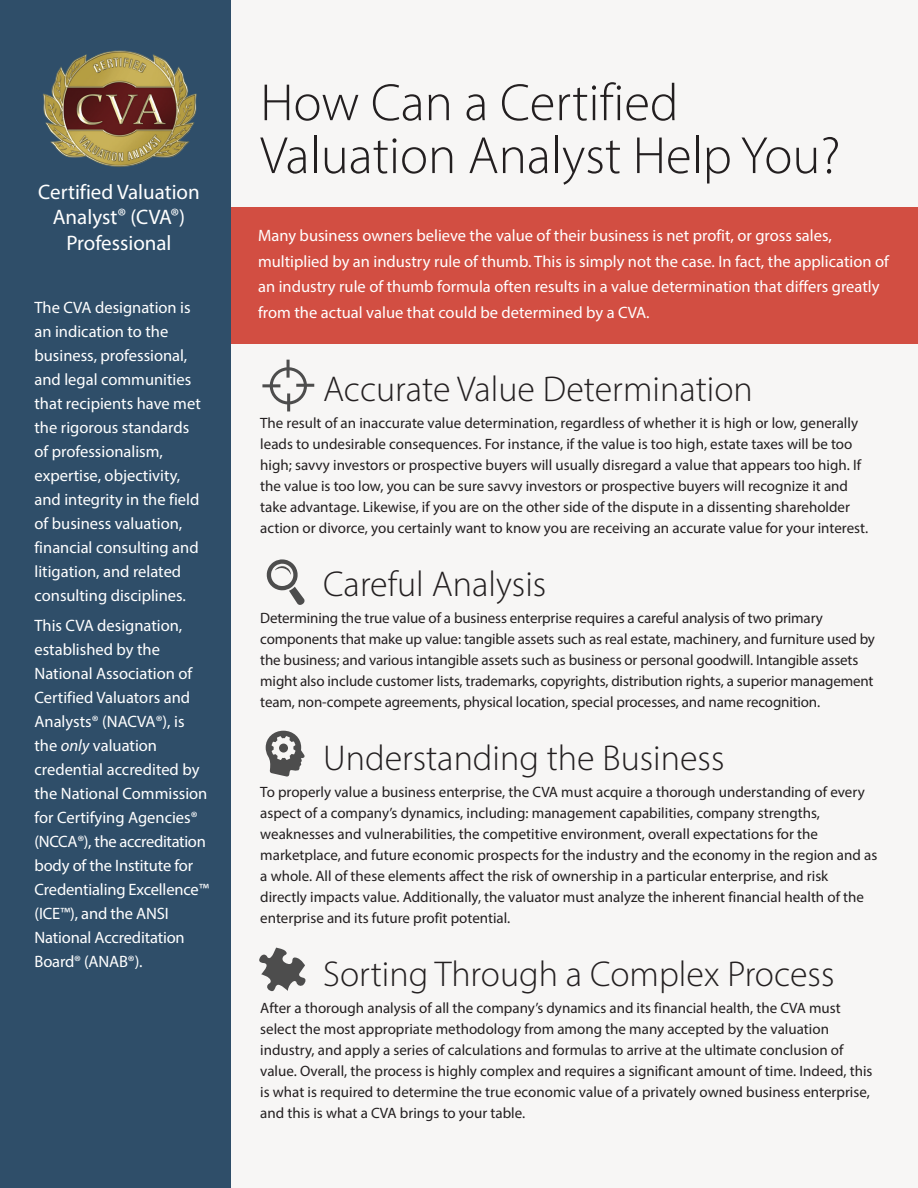
<style>
.page{position:relative;width:918px;height:1188px;background:#fff}
.page>*{position:absolute;margin:0;border:0;box-sizing:border-box;transform-origin:0 0}
.t1{font:300 52.8px/52.9px "Myriad Pro";color:#231f20}
.t2{font:300 36px "Myriad Pro";color:#231f20}
.t3{font:21px/25.2px "Myriad Pro";color:#fff;text-align:center}
.t4{font:16.5px/24px "Myriad Pro";color:#fff}
.t5{font:15px/21px "Myriad Pro";color:#231f20}
.s1{font-style:italic}
</style>
<div class="page">
<div style="left:215px;top:0;width:703px;height:1188px;background:#f7f6f5"></div>
<div style="left:224px;top:207px;width:694px;height:136px;background:#d24e42"></div>
<div style="left:0;top:0;width:230px;height:1188px;background:#2f4e69"></div>
<img style="left:43px;top:50px;width:154px;height:117px">
<svg style="left:266px;top:559px;width:39px;height:46px"></svg>
<svg style="left:262px;top:360px;width:52px;height:51px"></svg>
<svg style="left:266px;top:731px;width:39px;height:46px"></svg>
<svg style="left:259px;top:948px;width:47px;height:44px"></svg>
<p class="t3" style="left:38px;top:179px;width:163px">Certified Valuation<br>Analyst® (CVA®)<br>Professional</p>
<p class="t4" style="left:34px;top:295px;width:168px">The CVA designation is an indication to the business, professional, and legal communities that recipients have met the rigorous standards of professionalism, expertise, objectivity, and integrity in the field of business valuation, financial consulting and litigation, and related consulting disciplines.</p>
<p class="t4" style="left:34px;top:614px;width:176px">This CVA designation, established by the<br>National Association of<br>Certified Valuators and<br>Analysts® (NACVA®), is the <span class="s1">only</span> valuation credential accredited by the National Commission for Certifying Agencies® (NCCA®), the accreditation body of the Institute for<br>Credentialing Excellence™ (ICE™), and the ANSI<br>National Accreditation<br>Board® (ANAB®).</p>
<p class="t1" style="left:260px;top:76px;width:582px">How Can a Certified<br>Valuation Analyst Help You?</p>
<p class="t4" style="left:258px;top:223px;width:632px;line-height:25.5px">Many business owners believe the value of their business is net profit, or gross sales, multiplied by an industry rule of thumb. This is simply not the case. In fact, the application of an industry rule of thumb formula often results in a value determination that differs greatly from the actual value that could be determined by a CVA.</p>
<p class="t2" style="left:323px;top:367px;width:431px">Accurate Value Determination</p>
<p class="t5" style="left:260px;top:412px;width:609px">The result of an inaccurate value determination, regardless of whether it is high or low, generally leads to undesirable consequences. For instance, if the value is too high, estate taxes will be too high; savvy investors or prospective buyers will usually disregard a value that appears too high. If the value is too low, you can be sure savvy investors or prospective buyers will recognize it and take advantage. Likewise, if you are on the other side of the dispute in a dissenting shareholder action or divorce, you certainly want to know you are receiving an accurate value for your interest.</p>
<p class="t2" style="left:323px;top:562px;width:225px">Careful Analysis</p>
<p class="t5" style="left:260px;top:607px;width:616px">Determining the true value of a business enterprise requires a careful analysis of two primary components that make up value: tangible assets such as real estate, machinery, and furniture used by the business; and various intangible assets such as business or personal goodwill. Intangible assets might also include customer lists, trademarks, copyrights, distribution rights, a superior management team, non-compete agreements, physical location, special processes, and name recognition.</p>
<p class="t2" style="left:323px;top:736px;width:403px">Understanding the Business</p>
<p class="t5" style="left:260px;top:781px;width:619px">To properly value a business enterprise, the CVA must acquire a thorough understanding of every aspect of a company’s dynamics, including: management capabilities, company strengths, weaknesses and vulnerabilities, the competitive environment, overall expectations for the marketplace, and future economic prospects for the industry and the economy in the region and as a whole. All of these elements affect the risk of ownership in a particular enterprise, and risk directly impacts value. Additionally, the valuator must analyze the inherent financial health of the enterprise and its future profit potential.</p>
<p class="t2" style="left:323px;top:952px;width:513px">Sorting Through a Complex Process</p>
<p class="t5" style="left:260px;top:997px;width:614px">After a thorough analysis of all the company’s dynamics and its financial health, the CVA must select the most appropriate methodology from among the many accepted by the valuation industry, and apply a series of calculations and formulas to arrive at the ultimate conclusion of value. Overall, the process is highly complex and requires a significant amount of time. Indeed, this is what is required to determine the true economic value of a privately owned business enterprise, and this is what a CVA brings to your table.</p>
</div>
